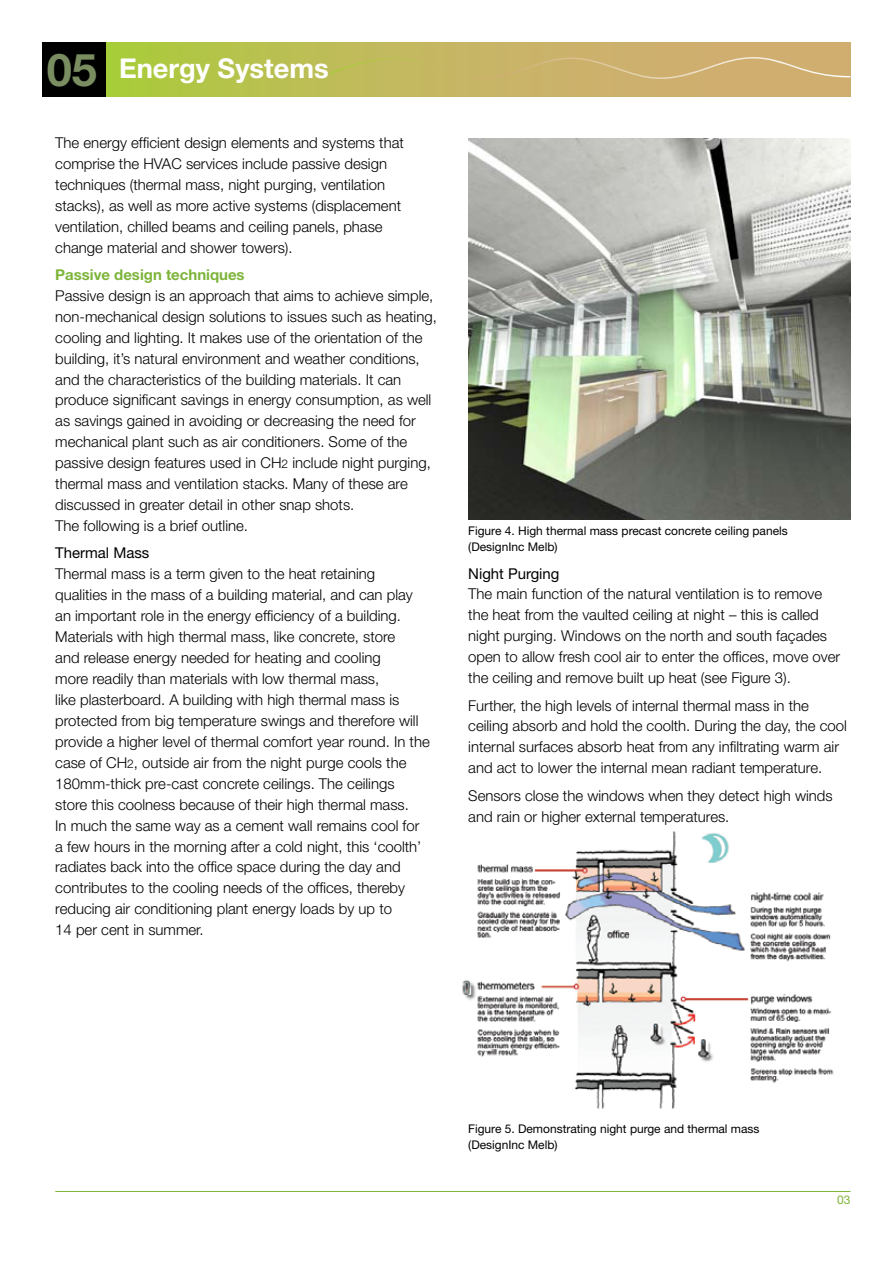
<style>
.page{position:relative;width:893px;height:1263px;background:#fff}
.page>*{position:absolute;margin:0;border:0;box-sizing:border-box;transform-origin:0 0}
.t1{font:700 27.3px "Helvetica Neue";color:#fff}
.t2{font:300 15px/21px "Helvetica Neue";color:#000}
.t3{font:700 15px "Helvetica Neue";color:#7db439}
.t4{font:15px "Helvetica Neue";color:#000}
.t5{font:12px/16.5px "Helvetica Neue";color:#000}
.t6{font:12px "Helvetica Neue";color:#7db439}
.s1{font-size:45.3px;color:#798d61}
.s2{font-size:12px}
</style>
<div class="page">
<hr style="left:55px;top:1191px;width:795px;height:1px;background:#7db439">
<div style="left:106px;top:43px;width:744px;height:54px;background:linear-gradient(to right,#b0c744,#d7a87b)"></div>
<svg style="left:329px;top:57px;width:521px;height:22px;background:#cbb46c"></svg>
<div style="left:43px;top:43px;width:63px;height:54px;background:#000"></div>
<img style="left:469px;top:138px;width:381px;height:382px">
<img style="left:462px;top:831px;width:372px;height:278px">
<h1 class="t1" style="left:47px;top:52px;width:284px"><span class="s1">05</span> Energy Systems</h1>
<p class="t2" style="left:55px;top:132px;width:350px">The energy efficient design elements and systems that comprise the HVAC services include passive design techniques (thermal mass, night purging, ventilation stacks), as well as more active systems (displacement ventilation, chilled beams and ceiling panels, phase change material and shower towers).</p>
<p class="t3" style="left:55px;top:265px;width:191px">Passive design techniques</p>
<p class="t2" style="left:55px;top:285px;width:383px">Passive design is an approach that aims to achieve simple, non-mechanical design solutions to issues such as heating, cooling and lighting. It makes use of the orientation of the building, it’s natural environment and weather conditions, and the characteristics of the building materials. It can produce significant savings in energy consumption, as well as savings gained in avoiding or decreasing the need for mechanical plant such as air conditioners. Some of the passive design features used in CH<span class="s2">2</span> include night purging, thermal mass and ventilation stacks. Many of these are discussed in greater detail in other snap shots.<br>The following is a brief outline.</p>
<p class="t4" style="left:55px;top:544px;width:96px">Thermal Mass</p>
<p class="t2" style="left:55px;top:563px;width:376px">Thermal mass is a term given to the heat retaining qualities in the mass of a building material, and can play an important role in the energy efficiency of a building.<br>Materials with high thermal mass, like concrete, store<br>and release energy needed for heating and cooling<br>more readily than materials with low thermal mass,<br>like plasterboard. A building with high thermal mass is protected from big temperature swings and therefore will provide a higher level of thermal comfort year round. In the case of CH<span class="s2">2</span>, outside air from the night purge cools the 180mm-thick pre-cast concrete ceilings. The ceilings store this coolness because of their high thermal mass.<br>In much the same way as a cement wall remains cool for a few hours in the morning after a cold night, this ‘coolth’ radiates back into the office space during the day and contributes to the cooling needs of the offices, thereby reducing air conditioning plant energy loads by up to<br>14 per cent in summer.</p>
<p class="t5" style="left:468px;top:522px;width:321px">Figure 4. High thermal mass precast concrete ceiling panels (DesignInc Melb)</p>
<p class="t4" style="left:468px;top:564px;width:93px">Night Purging</p>
<p class="t2" style="left:468px;top:583px;width:374px">The main function of the natural ventilation is to remove the heat from the vaulted ceiling at night – this is called night purging. Windows on the north and south façades open to allow fresh cool air to enter the offices, move over the ceiling and remove built up heat (see Figure 3).</p>
<p class="t2" style="left:468px;top:694px;width:380px">Further, the high levels of internal thermal mass in the ceiling absorb and hold the coolth. During the day, the cool internal surfaces absorb heat from any infiltrating warm air and act to lower the internal mean radiant temperature.</p>
<p class="t2" style="left:468px;top:784px;width:366px">Sensors close the windows when they detect high winds and rain or higher external temperatures.</p>
<p class="t5" style="left:468px;top:1120px;width:293px">Figure 5. Demonstrating night purge and thermal mass (DesignInc Melb)</p>
<p class="t6" style="left:837px;top:1193px;width:15px">03</p>
</div>
